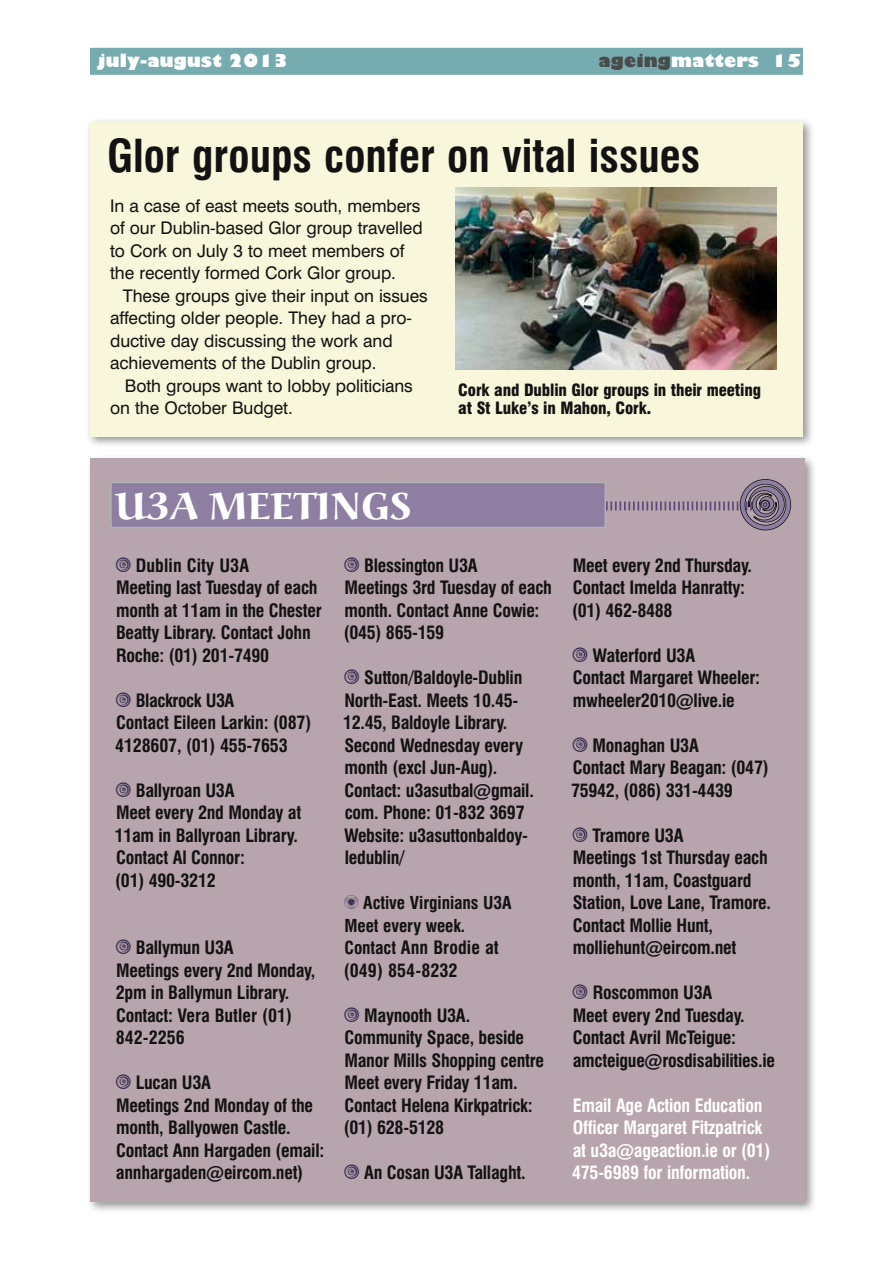
<style>
.page{position:relative;width:893px;height:1263px;background:#fff}
.page>*{position:absolute;margin:0;border:0;box-sizing:border-box;transform-origin:0 0}
.t1{font:700 condensed 44.25px "Swiss 721 BT";color:#121212}
.t2{font:700 39px "URW Alcuin T Extr";letter-spacing:-.005em;color:#fff}
.t3{font:700 condensed 18px/22.5px "Swiss 721 BT";letter-spacing:-.015em;color:#121212}
.t4{font:700 condensed 18px/22.5px "Swiss 721 BT";letter-spacing:-.015em;color:#fff}
.t5{font:700 condensed 18px/22.5px "Swiss 721 BT";letter-spacing:.005em;color:#121212}
.t6{font:17.4px/22.5px "Swiss 721 BT";letter-spacing:-.005em;color:#121212}
.t7{font:700 condensed 17.4px/22.5px "Swiss 721 BT";letter-spacing:-.005em;color:#121212}
.t8{font:800 17.4px "Gill Sans";letter-spacing:.005em;color:#fff}
.t9{font:900 condensed 16.5px/18px "Swiss 721 BT";letter-spacing:-.01em;color:#121212}
.s1{color:#4a4c4b}
.s2{font-family:"Crop Bats AOE";font-weight:400;font-stretch:normal;color:#352a52}
.s3{font-size:17.4px}
</style>
<div class="page">
<div style="left:90px;top:48px;width:713px;height:27px;background:#76abaf"></div>
<div style="left:86px;top:455px;width:731px;height:759px;background:#121212;opacity:.45"></div>
<div style="left:90px;top:458px;width:714px;height:743px;background:#b7a4ac"></div>
<svg style="left:115px;top:455px;width:702px;height:114px"></svg>
<div style="left:111px;top:482px;width:494px;height:46px;background:#8e7ea2"></div>
<div style="left:110px;top:482px;width:496px;height:46px;border:2px solid #b3b5b4"></div>
<div style="left:86px;top:117px;width:729px;height:331px;background:#121212;opacity:.45"></div>
<div style="left:90px;top:122px;width:713px;height:314px;background:#f8f7dc"></div>
<img style="left:456px;top:187px;width:320px;height:182px">
<p class="t8" style="left:97px;top:50px;width:193px">july-august 2013</p>
<p class="t8" style="left:598px;top:50px;width:205px"><span class="s1">ageing</span>matters 15</p>
<h1 class="t1" style="left:107px;top:129px;width:595px">Glor groups confer on vital issues</h1>
<p class="t6" style="left:110px;top:194px;width:314px">In a case of east meets south, members of our Dublin-based Glor group travelled to Cork on July 3 to meet members of the recently formed Cork Glor group.</p>
<p class="t6" style="left:110px;top:284px;width:319px;text-indent:13px">These groups give their input on issues affecting older people. They had a pro&shy;ductive day discussing the work and achievements of the Dublin group.</p>
<p class="t6" style="left:110px;top:374px;width:304px;text-indent:15px">Both groups want to lobby politicians on the October Budget.</p>
<p class="t9" style="left:458px;top:381px;width:304px">Cork and Dublin Glor groups in their meeting at St Luke’s in Mahon, Cork.</p>
<h2 class="t2" style="left:115px;top:484px;width:297px">U3A MEETINGS</h2>
<p class="t3" style="left:116px;top:554px;width:207px"><span class="s2">q</span> Dublin City U3A<br>Meeting last Tuesday of each month at 11am in the Chester<br>Beatty Library. Contact John<br>Roche: (01) 201-7490</p>
<p class="t3" style="left:115px;top:689px;width:198px"><span class="s2">q</span> Blackrock U3A<br>Contact Eileen Larkin: (087)<br>4128607, (01) 455-7653</p>
<p class="t3" style="left:115px;top:779px;width:188px"><span class="s2">q</span> Ballyroan U3A<br>Meet every 2nd Monday at<br>11am in Ballyroan Library.<br>Contact Al Connor:<br>(01) 490-3212</p>
<p class="t3" style="left:344px;top:554px;width:210px"><span class="s2">q</span> Blessington U3A<br>Meetings 3rd Tuesday of each month. Contact Anne Cowie: (045) 865-159</p>
<p class="t3" style="left:343px;top:666px;width:192px"><span class="s2">q</span> Sutton/Baldoyle-Dublin<br>North-East. Meets 10.45-<br>12.45, Baldoyle Library.<br>Second Wednesday every month (excl Jun-Aug).<br>Contact: u3asutbal@gmail. com. Phone: 01-832 3697<br>Website: u3asuttonbaldoy&shy;ledublin/</p>
<p class="t7" style="left:344px;top:891px;width:169px"><span class="s2">A</span> Active Virginians U3A<br>Meet every week.</p>
<p class="t5" style="left:344px;top:936px;width:157px"><span class="s3">Contact</span> Ann Brodie at (049) 854-8232</p>
<p class="t3" style="left:344px;top:1004px;width:202px"><span class="s2">q</span> Maynooth U3A.<br>Community Space, beside<br>Manor Mills Shopping centre<br>Meet every Friday 11am.<br>Contact Helena Kirkpatrick: (01) 628-5128</p>
<p class="t3" style="left:345px;top:1161px;width:183px"><span class="s2">q</span> An Cosan U3A Tallaght.</p>
<p class="t3" style="left:116px;top:936px;width:201px"><span class="s2">q</span> Ballymun U3A<br>Meetings every 2nd Monday,<br>2pm in Ballymun Library.<br>Contact: Vera Butler (01)<br>842-2256</p>
<p class="t3" style="left:116px;top:1071px;width:210px"><span class="s2">q</span> Lucan U3A<br>Meetings 2nd Monday of the month, Ballyowen Castle.<br>Contact Ann Hargaden (email: annhargaden@eircom.net)</p>
<p class="t3" style="left:572px;top:554px;width:181px">Meet every 2nd Thursday.<br>Contact Imelda Hanratty: (01) 462-8488</p>
<p class="t3" style="left:573px;top:644px;width:189px"><span class="s2">q</span> Waterford U3A<br>Contact Margaret Wheeler: mwheeler2010@live.ie</p>
<p class="t3" style="left:571px;top:734px;width:199px"><span class="s2">q</span> Monaghan U3A<br>Contact Mary Beagan: (047)<br>75942, (086) 331-4439</p>
<p class="t3" style="left:573px;top:824px;width:200px"><span class="s2">q</span> Tramore U3A<br>Meetings 1st Thursday each month, 11am, Coastguard<br>Station, Love Lane, Tramore.<br>Contact Mollie Hunt, molliehunt@eircom.net</p>
<p class="t3" style="left:573px;top:981px;width:204px"><span class="s2">q</span> Roscommon U3A<br>Meet every 2nd Tuesday.<br>Contact Avril McTeigue: amcteigue@rosdisabilities.ie</p>
<p class="t4" style="left:572px;top:1094px;width:200px">Email Age Action Education<br>Officer Margaret Fitzpatrick at u3a@ageaction.ie or (01)<br>475-6989 for information.</p>
</div>
